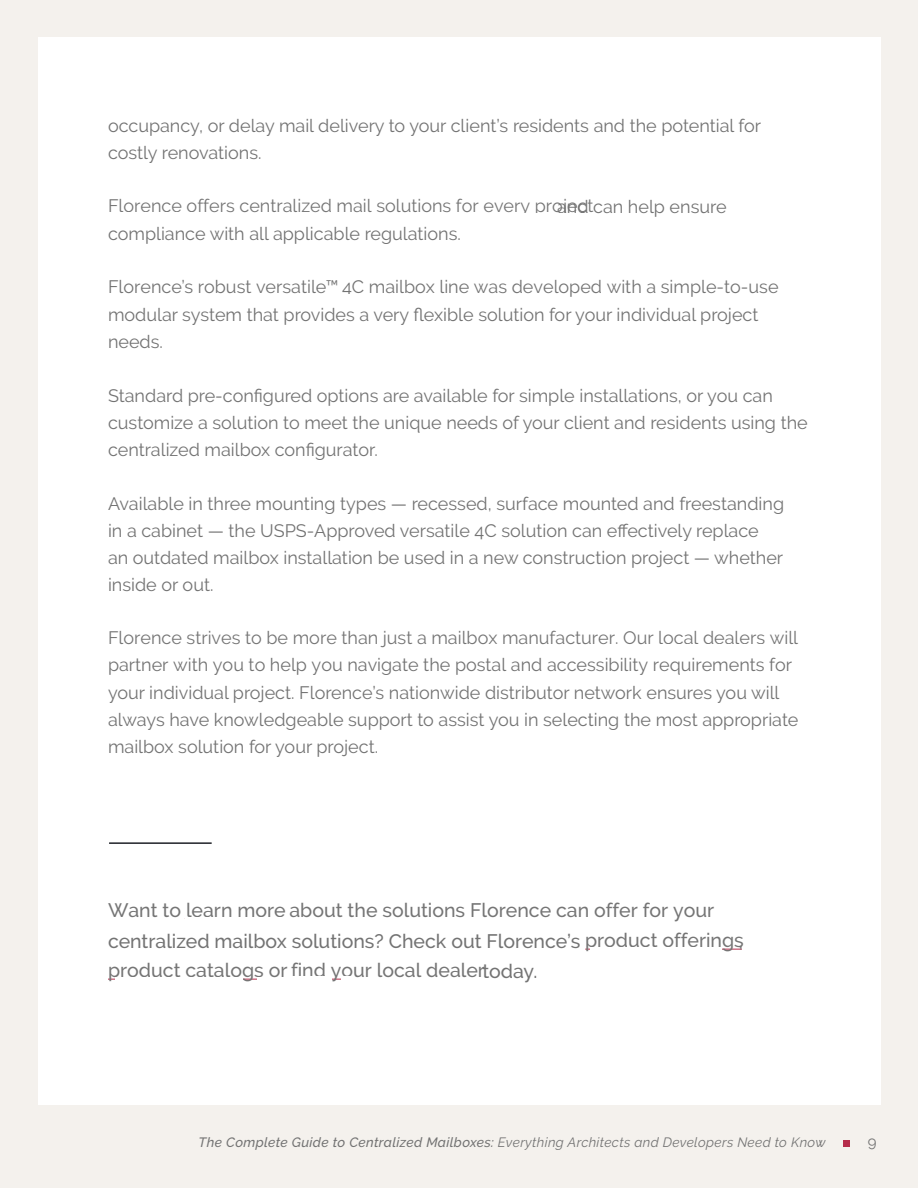
<style>
.page{position:relative;width:918px;height:1188px;background:#f4f1ed}
.page>*{position:absolute;margin:0;border:0;box-sizing:border-box;transform-origin:0 0}
.t1{font:500 19.5px "Raleway";color:#757575}
.t2{font:500 19.5px "Raleway";color:#737373}
.t3{font:18px/27px "Raleway";color:#737373}
.t4{font:18px "Raleway";color:#757575}
.t5{font:15px "Raleway";color:#737373}
.t6{font:italic 13.5px "Raleway";letter-spacing:.025em;color:#737373}
.s1{color:#757575}
.s2{color:#737373}
.s3{font-weight:500}
</style>
<div class="page">
<div style="left:38px;top:37px;width:842px;height:1067px;background:#fff"></div>
<svg style="left:843px;top:1140px;width:6px;height:6px"></svg>
<hr style="left:585px;top:949px;width:157px;height:1px;background:#b52c4b">
<hr style="left:108px;top:979px;width:156px;height:1px;background:#b52c4b">
<hr style="left:292px;top:979px;width:190px;height:1px;background:#b52c4b">
<hr style="left:109px;top:842px;width:103px;height:2px;background:#1e2127">
<div style="left:290px;top:976px;width:41px;height:9px;background:#fff"></div>
<div style="left:341px;top:976px;width:10px;height:5px;background:#fff"></div>
<div style="left:351px;top:978px;width:140px;height:18px;background:#fff"></div>
<div style="left:591px;top:948px;width:131px;height:14px;background:#fff"></div>
<div style="left:115px;top:977px;width:127px;height:19px;background:#fff"></div>
<div style="left:257px;top:977px;width:13px;height:8px;background:#fff"></div>
<p class="t3" style="left:108px;top:114px;width:655px">occupancy, or delay mail delivery to your client’s residents and the potential for costly renovations.</p>
<p class="t3" style="left:557px;top:195px;width:171px">and can help ensure</p>
<p class="t3" style="left:108px;top:222px;width:354px">compliance with all applicable regulations.</p>
<p class="t4" style="left:108px;top:195px;width:487px">Florence offers centralized mail solutions for every project</p>
<p class="t3" style="left:108px;top:274px;width:672px">Florence’s robust versatile™ 4C mailbox line was developed with a simple-to-use</p>
<p class="t3" style="left:108px;top:301px;width:652px">modular system that provides a very flexible solution for your individual project needs.</p>
<p class="t3" style="left:108px;top:382px;width:701px">Standard pre-configured options are available for simple installations, or you can customize a solution to meet the unique needs of your client and residents using the centralized mailbox configurator.</p>
<p class="t3" style="left:108px;top:492px;width:678px">Available in three mounting types — recessed, surface mounted and freestanding in a cabinet — the USPS-Approved versatile 4C solution can effectively replace<br>an outdated mailbox installation be used in a new construction project — whether inside or out.</p>
<p class="t4" style="left:108px;top:630px;width:692px">Florence strives to be more than just a mailbox manufacturer. Our local dealers will</p>
<p class="t3" style="left:108px;top:651px;width:686px">partner with you to help you navigate the postal and accessibility requirements for</p>
<p class="t3" style="left:108px;top:681px;width:692px">your individual project. Florence’s nationwide distributor network ensures you will always have knowledgeable support to assist you in selecting the most appropriate mailbox solution for your project.</p>
<p class="t1" style="left:108px;top:902px;width:608px">Want to learn more about the solutions Florence can offer for your</p>
<p class="t2" style="left:108px;top:933px;width:637px">centralized mailbox solutions? Check out Florence’s <span class="s1">product offerings</span></p>
<p class="t2" style="left:739px;top:933px;width:6px">,</p>
<p class="t1" style="left:108px;top:962px;width:431px">product catalogs or find your local dealer<span class="s2">today.</span></p>
<p class="t6" style="left:199px;top:1137px;width:628px"><span class="s3">The Complete Guide to Centralized Mailboxes:</span> Everything Architects and Developers Need to Know</p>
<p class="t5" style="left:868px;top:1136px;width:10px">9</p>
</div>
